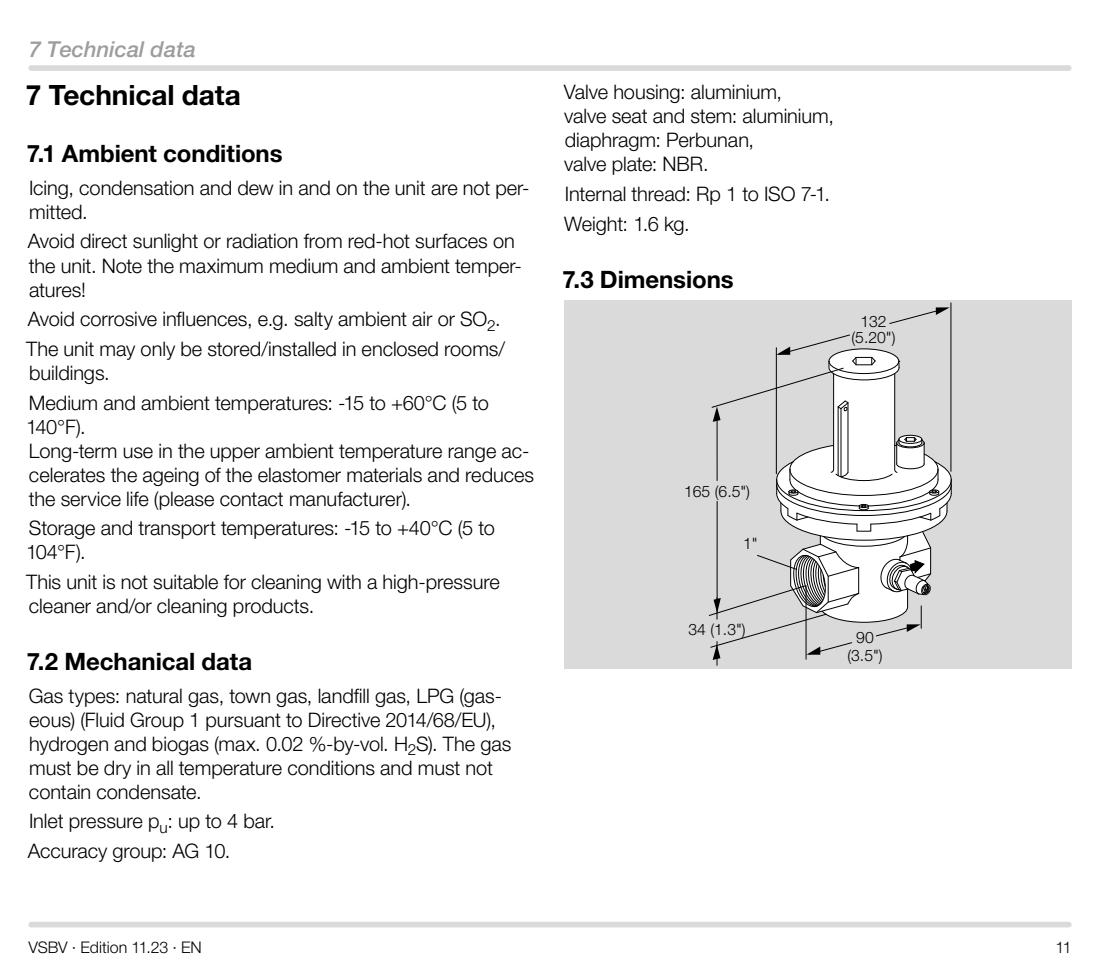
<style>
.page{position:relative;width:1100px;height:970px;background:#fff}
.page>*{position:absolute;margin:0;border:0;box-sizing:border-box;transform-origin:0 0}
.t1{font:700 28px "Helvetica Neue LT Pro";letter-spacing:-.005em;color:#000}
.t2{font:700 24px "Helvetica Neue LT Pro";letter-spacing:-.005em;color:#000}
.t3{font:italic 500 22px "Helvetica Neue LT Pro";color:#9d9d9c}
.t4{font:300 20px/24px "Helvetica Neue LT Pro";letter-spacing:-.005em;color:#000}
.t5{font:300 16px "Helvetica Neue LT Pro";letter-spacing:-.005em;color:#000}
.t6{font:300 15.8px/17.8px "Helvetica Neue LT Pro";color:#000;text-align:center}
</style>
<div class="page">
<div style="left:31px;top:921px;width:1038px;height:6px;background:#dadada"></div>
<div style="left:31px;top:65px;width:1038px;height:6px;background:#dadada"></div>
<div style="left:564px;top:300px;width:507px;height:368px;background:#dadada"></div>
<svg style="left:889px;top:307px;width:61px;height:17px"></svg>
<hr style="left:950px;top:303px;width:1px;height:168px;background:#000">
<svg style="left:708px;top:334px;width:244px;height:331px"></svg>
<p class="t3" style="left:28px;top:36px;width:169px">7 Technical data</p>
<h1 class="t1" style="left:26px;top:78px;width:216px">7 Technical data</h1>
<p class="t2" style="left:27px;top:139px;width:257px">7.1 Ambient conditions</p>
<p class="t4" style="left:29px;top:175px;width:502px">Icing, condensation and dew in and on the unit are not per&shy;mitted.</p>
<p class="t4" style="left:28px;top:229px;width:495px">Avoid direct sunlight or radiation from red-hot surfaces on the unit. Note the maximum medium and ambient temper&shy;atures!</p>
<p class="t4" style="left:26px;top:304px;width:480px;line-height:29.6px">Avoid corrosive influences, e.g. salty ambient air or SO<sub>2</sub>.<br>The unit may only be stored/installed in enclosed rooms/</p>
<p class="t4" style="left:29px;top:357px;width:461px;line-height:29.6px">buildings.<br>Medium and ambient temperatures: -15 to +60°C (5 to</p>
<p class="t4" style="left:26px;top:414px;width:510px">140°F).<br>Long-term use in the upper ambient temperature range ac&shy;celerates the ageing of the elastomer materials and reduces the service life (please contact manufacturer).</p>
<p class="t4" style="left:26px;top:515px;width:470px">Storage and transport temperatures: -15 to +40°C (5 to<br>104°F).</p>
<p class="t4" style="left:26px;top:569px;width:475px">This unit is not suitable for cleaning with a high-pressure cleaner and/or cleaning products.</p>
<p class="t2" style="left:27px;top:646px;width:227px">7.2 Mechanical data</p>
<p class="t4" style="left:29px;top:683px;width:484px">Gas types: natural gas, town gas, landfill gas, LPG (gas&shy;eous) (Fluid Group 1 pursuant to Directive 2014/68/EU), hydrogen and biogas (max. 0.02 %-by-vol. H<sub>2</sub>S). The gas must be dry in all temperature conditions and must not contain condensate.</p>
<p class="t4" style="left:28px;top:806px;width:249px;line-height:29.6px">Inlet pressure p<sub>u</sub>: up to 4 bar.<br>Accuracy group: AG 10.</p>
<p class="t4" style="left:564px;top:80px;width:272px">Valve housing: aluminium,<br>valve seat and stem: aluminium, diaphragm: Perbunan,<br>valve plate: NBR.</p>
<p class="t4" style="left:564px;top:179px;width:267px;line-height:29.6px">Internal thread: Rp 1 to ISO 7-1.<br>Weight: 1.6 kg.</p>
<p class="t2" style="left:563px;top:264px;width:173px">7.3 Dimensions</p>
<p class="t6" style="left:851px;top:313px;width:46px;line-height:15.8px">132 (5.20")</p>
<p class="t6" style="left:684px;top:482px;width:67px">165 (6.5")</p>
<p class="t6" style="left:743px;top:534px;width:16px">1"</p>
<p class="t6" style="left:688px;top:620px;width:59px">34 (1.3")</p>
<p class="t6" style="left:847px;top:628px;width:37px">90 (3.5")</p>
<p class="t5" style="left:28px;top:937px;width:175px">VSBV · Edition 11.23 · EN</p>
<p class="t5" style="left:1055px;top:937px;width:18px">11</p>
</div>
